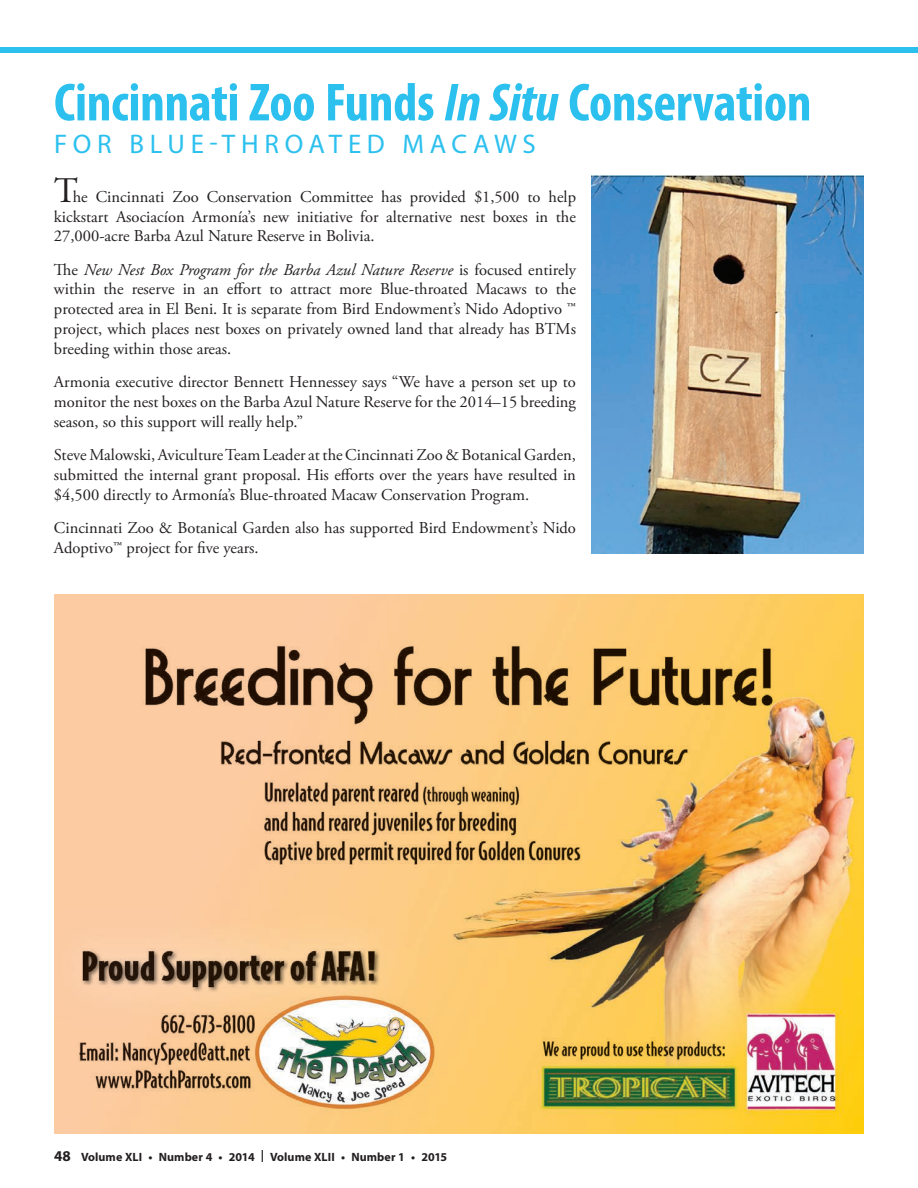
<style>
.page{position:relative;width:918px;height:1188px;background:#fff}
.page>*{position:absolute;margin:0;border:0;box-sizing:border-box;transform-origin:0 0}
.Head__Black_36_pt{font:700 condensed 54px "Myriad Pro";letter-spacing:-.005em;color:#2cc0ee}
.Head__Black_36_pt-2{font:27px "Myriad Pro";letter-spacing:.21em;color:#2cc0ee}
.Body_Text_indent_RR{font:16.5px/19.8px "Adobe Garamond Pro";color:#231f20;text-align:justify}
.t1{font:700 12px "Myriad Pro";letter-spacing:.01em;color:#231f20}
.s1{font-style:italic}
.s2{font-size:36px}
.s3{font-size:15px}
</style>
<div class="page">
<hr style="left:917px;top:686px;width:1px;height:502px;background:#2cc0ee">
<img style="left:54px;top:594px;width:810px;height:540px">
<div style="left:0;top:47px;width:918px;height:5px;background:#2cc0ee"></div>
<img style="left:592px;top:176px;width:272px;height:378px">
<p class="Head__Black_36_pt" style="left:54px;top:69px;width:759px">Cincinnati Zoo Funds <span class="s1">In Situ</span> Conservation</p>
<p class="Head__Black_36_pt-2" style="left:54px;top:128px;width:483px">FOR BLUE-THROATED MACAWS</p>
<p class="Body_Text_indent_RR" style="left:54px;top:187px;width:524px"><span class="s2">T</span>he Cincinnati Zoo Conservation Committee has provided $1,500 to help kickstart Asociacíon Armonía’s new initiative for alternative nest boxes in the 27,000-acre Barba Azul Nature Reserve in Bolivia.</p>
<p class="Body_Text_indent_RR" style="left:54px;top:260px;width:524px">The <span class="s1">New Nest Box Program for the Barba Azul Nature Reserve</span> is focused entirely within the reserve in an effort to attract more Blue-throated Macaws to the protected area in El Beni. It is separate from Bird Endowment’s Nido Adoptivo ™ project, which places nest boxes on privately owned land that already has BTMs breeding within those areas.</p>
<p class="Body_Text_indent_RR" style="left:54px;top:373px;width:524px">Armonia executive director Bennett Hennessey says “We have a person set up to monitor the nest boxes on the Barba Azul Nature Reserve for the 2014–15 breeding season, so this support will really help.”</p>
<p class="Body_Text_indent_RR" style="left:54px;top:445px;width:524px">Steve Malowski, Aviculture Team Leader at the Cincinnati Zoo &amp; Botanical Garden, submitted the internal grant proposal. His efforts over the years have resulted in $4,500 directly to Armonía’s Blue-throated Macaw Conservation Program.</p>
<p class="Body_Text_indent_RR" style="left:54px;top:518px;width:524px">Cincinnati Zoo &amp; Botanical Garden also has supported Bird Endowment’s Nido<br>Adoptivo™ project for five years.</p>
<p class="t1" style="left:54px;top:1149px;width:395px"><span class="s3">48</span> Volume XLI • Number 4 • 2014 | Volume XLII • Number 1 • 2015</p>
</div>
